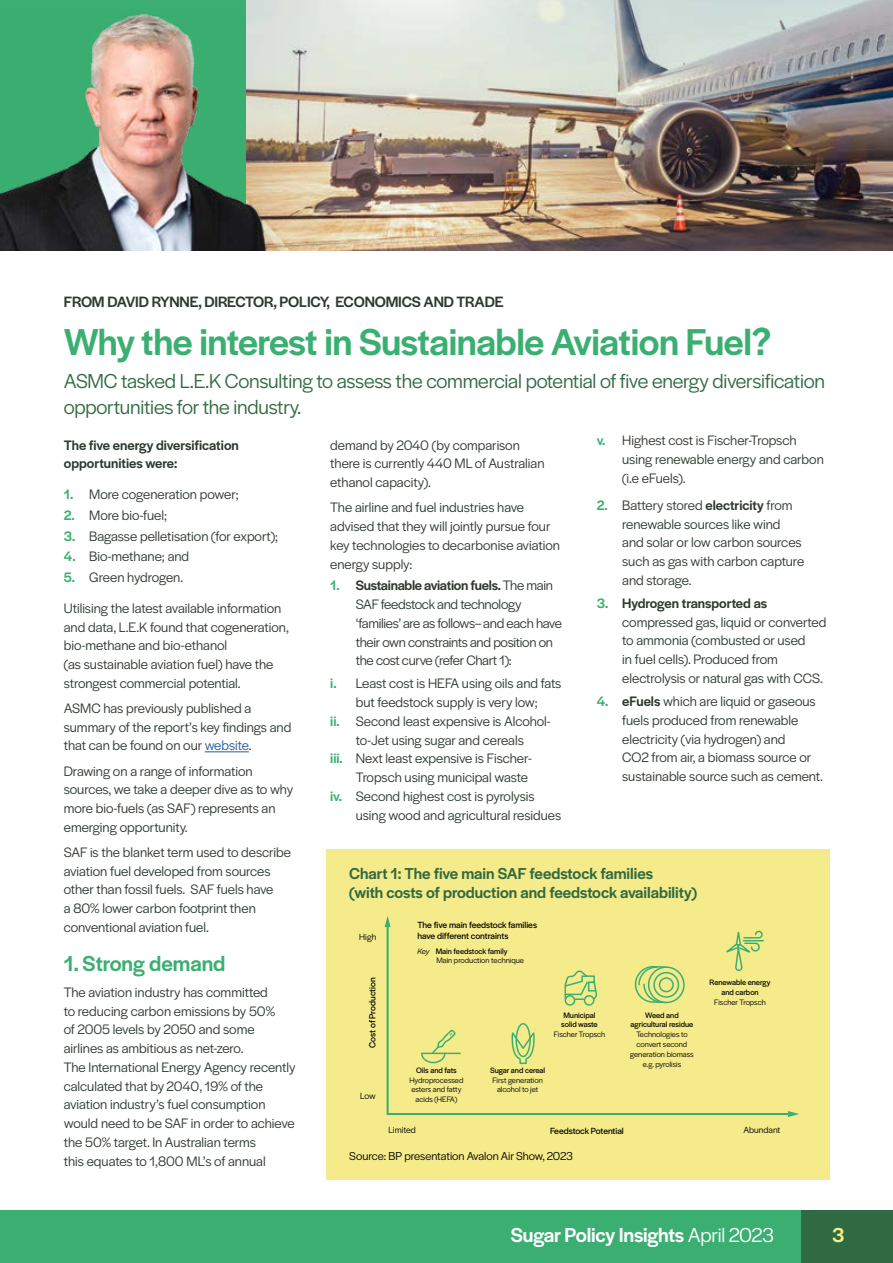
<style>
.page{position:relative;width:893px;height:1263px;background:#fff}
.page>*{position:absolute;margin:0;border:0;box-sizing:border-box;transform-origin:0 0}
.t1{font:500 39px "Halyard Display";letter-spacing:-.01em;color:#3baf72}
.t2{font:500 22.5px "Halyard Display";color:#3baf72}
.t3{font:21px/25.2px "Halyard Display";letter-spacing:-.01em;color:#306a42}
.t4{font:500 21px "Halyard Display";letter-spacing:-.01em;color:#fff}
.t5{font:500 21px "Halyard Display";color:#f6eb8a}
.t6{font:500 16.5px/18.8px "Halyard Display";color:#306a42}
.t7{font:500 15.6px "Halyard Display";letter-spacing:-.01em;color:#2e392f}
.t8{font:14.25px/18.8px "Halyard Display";color:#2e392f}
.t9{font:14.25px/18.8px "Halyard Display";letter-spacing:-.02em;color:#2e392f}
.t10{font:500 14.25px/18.8px "Halyard Display";color:#2e392f}
.t11{font:12px "Halyard Display";letter-spacing:-.005em;color:#000}
.t12{font:9.3px/11.2px "Halyard Display";color:#000}
.t13{font:9.3px "Halyard Display";color:#000}
.t14{font:8.1px/9.8px "Halyard Display";color:#000;text-align:center}
.t15{font:8.1px/9.8px "Halyard Display";color:#000;text-align:center}
.s1{font-weight:500;color:#3baf72}
.s2{color:#215e9e}
.s3{font-weight:500}
.s4{font-style:italic}
.s5{font-style:inherit}
.s6{font-weight:400}
</style>
<div class="page">
<div style="left:0;top:0;width:588px;height:251px;background:#3baf72"></div>
<img style="left:247px;top:0;width:646px;height:251px">
<div style="left:326px;top:849px;width:503px;height:330px;background:#f6eb8a"></div>
<hr style="left:205px;top:751px;width:44px;height:1px;background:#215e9e">
<div style="left:0;top:1210px;width:893px;height:53px;background:#3baf72"></div>
<div style="left:801px;top:1210px;width:92px;height:53px;background:#306a42"></div>
<img style="left:1px;top:11px;width:273px;height:240px">
<svg style="left:386px;top:927px;width:402px;height:189px"></svg>
<svg style="left:788px;top:1111px;width:11px;height:6px"></svg>
<svg style="left:385px;top:916px;width:6px;height:11px"></svg>
<p class="t7" style="left:64px;top:291px;width:441px">FROM DAVID RYNNE, DIRECTOR, POLICY, ECONOMICS AND TRADE</p>
<h1 class="t1" style="left:64px;top:314px;width:709px">Why the interest in Sustainable Aviation Fuel?</h1>
<h3 class="t3" style="left:64px;top:368px;width:763px">ASMC tasked L.E.K Consulting to assess the commercial potential of five energy diversification opportunities for the industry.</h3>
<p class="t10" style="left:64px;top:435px;width:177px">The five energy diversification opportunities were:</p>
<p class="t8" style="left:64px;top:484px;width:176px"><span class="s1">1.</span> More cogeneration power;</p>
<p class="t8" style="left:64px;top:505px;width:105px"><span class="s1">2.</span> More bio-fuel;</p>
<p class="t8" style="left:64px;top:526px;width:216px"><span class="s1">3.</span> Bagasse pelletisation (for export);</p>
<p class="t8" style="left:64px;top:546px;width:127px"><span class="s1">4.</span> Bio-methane; and</p>
<p class="t8" style="left:64px;top:561px;width:219px;line-height:30.5px"><span class="s1">5.</span> Green hydrogen.<br>Utilising the latest available information</p>
<p class="t8" style="left:64px;top:617px;width:227px">and data, L.E.K found that cogeneration, bio-methane and bio-ethanol<br>(as sustainable aviation fuel) have the strongest commercial potential.</p>
<p class="t8" style="left:64px;top:698px;width:229px">ASMC has previously published a summary of the report’s key findings and that can be found on our <span class="s2">website</span>.</p>
<p class="t8" style="left:64px;top:761px;width:231px">Drawing on a range of information sources, we take a deeper dive as to why more bio-fuels (as SAF) represents an emerging opportunity.</p>
<p class="t8" style="left:64px;top:842px;width:229px">SAF is the blanket term used to describe aviation fuel developed from sources other than fossil fuels. SAF fuels have<br>a 80% lower carbon footprint then conventional aviation fuel.</p>
<h2 class="t2" style="left:64px;top:947px;width:163px">1. Strong demand</h2>
<p class="t8" style="left:64px;top:982px;width:233px">The aviation industry has committed<br>to reducing carbon emissions by 50%<br>of 2005 levels by 2050 and some airlines as ambitious as net-zero.<br>The International Energy Agency recently calculated that by 2040, 19% of the aviation industry’s fuel consumption would need to be SAF in order to achieve the 50% target. In Australian terms<br>this equates to 1,800 ML’s of annual</p>
<p class="t8" style="left:330px;top:435px;width:216px">demand by 2040 (by comparison there is currently 440 ML of Australian ethanol capacity).</p>
<p class="t8" style="left:330px;top:497px;width:231px">The airline and fuel industries have advised that they will jointly pursue four key technologies to decarbonise aviation energy supply:</p>
<p class="t9" style="left:356px;top:575px;width:208px;text-indent:-26px"><span class="s1">1.</span> <span class="s3">Sustainable aviation fuels.</span> The main SAF feedstock and technology ‘families’ are as follows– and each have their own constraints and position on the cost curve (refer Chart 1):</p>
<p class="t8" style="left:330px;top:673px;width:233px"><span class="s1">i.</span> Least cost is HEFA using oils and fats</p>
<p class="t8" style="left:356px;top:692px;width:183px">but feedstock supply is very low;</p>
<p class="t8" style="left:330px;top:711px;width:222px"><span class="s1">ii.</span> Second least expensive is Alcohol-</p>
<p class="t8" style="left:356px;top:730px;width:170px">to-Jet using sugar and cereals</p>
<p class="t8" style="left:330px;top:748px;width:203px"><span class="s1">iii.</span> Next least expensive is Fischer-</p>
<p class="t8" style="left:356px;top:767px;width:174px">Tropsch using municipal waste</p>
<p class="t8" style="left:330px;top:786px;width:206px"><span class="s1">iv.</span> Second highest cost is pyrolysis</p>
<p class="t8" style="left:356px;top:805px;width:207px">using wood and agricultural residues</p>
<p class="t8" style="left:622px;top:430px;width:203px;text-indent:-26px"><span class="s1">v.</span> Highest cost is Fischer-Tropsch using renewable energy and carbon (i.e eFuels).</p>
<p class="t8" style="left:622px;top:495px;width:183px;text-indent:-26px"><span class="s1">2.</span> Battery stored <span class="s3">electricity</span> from renewable sources like wind and solar or low carbon sources such as gas with carbon capture and storage.</p>
<p class="t8" style="left:622px;top:593px;width:206px;text-indent:-26px"><span class="s1">3.</span> <span class="s3">Hydrogen transported as </span>compressed gas, liquid or converted to ammonia (combusted or used<br>in fuel cells). Produced from electrolysis or natural gas with CCS.</p>
<p class="t8" style="left:622px;top:691px;width:202px;text-indent:-26px"><span class="s1">4.</span> <span class="s3">eFuels</span> which are liquid or gaseous fuels produced from renewable electricity (via hydrogen) and<br>CO2 from air, a biomass source or sustainable source such as cement.</p>
<p class="t6" style="left:349px;top:863px;width:349px">Chart 1: The five main SAF feedstock families<br>(with costs of production and feedstock availability)</p>
<p class="t13" style="left:359px;top:931px;width:19px">High</p>
<p class="t12" style="left:366px;top:1048px;width:72px;rotate:-90deg">Cost of Production</p>
<p class="t13" style="left:360px;top:1089px;width:17px">Low</p>
<p class="t12" style="left:417px;top:918px;width:121px">The five main feedstock families have different contraints</p>
<p class="t14" style="left:436px;top:946px;width:89px;text-align:left;text-indent:-19px"><span class="s4">Key</span> <span class="s5">Main feedstock family<br></span>Main production technique</p>
<p class="t15" style="left:416px;top:1065px;width:42px">Oils and fats</p>
<p class="t14" style="left:409px;top:1074px;width:56px">Hydroprocessed esters and fatty acids (HEFA)</p>
<p class="t15" style="left:561px;top:1010px;width:38px;text-align:left">Municipal solid waste</p>
<p class="t14" style="left:554px;top:1029px;width:53px">Fischer Tropsch</p>
<p class="t15" style="left:490px;top:1065px;width:57px">Sugar and cereal</p>
<p class="t14" style="left:492px;top:1074px;width:52px">First generation alcohol to jet</p>
<p class="t15" style="left:631px;top:1010px;width:64px">Weed and agricultural residue</p>
<p class="t14" style="left:630px;top:1029px;width:65px">Technologies to convert second generation biomass e.g. pyrolisis</p>
<p class="t15" style="left:710px;top:977px;width:62px">Renewable energy and carbon</p>
<p class="t14" style="left:714px;top:997px;width:53px">Fischer Tropsch</p>
<p class="t13" style="left:388px;top:1123px;width:29px">Limited</p>
<p class="t13" style="left:744px;top:1123px;width:38px">Abundant</p>
<p class="t12" style="left:550px;top:1124px;width:75px">Feedstock Potential</p>
<p class="t11" style="left:349px;top:1148px;width:225px">Source: BP presentation Avalon Air Show, 2023</p>
<h3 class="t4" style="left:511px;top:1220px;width:264px">Sugar Policy Insights <span class="s6">April 2023</span></h3>
<h3 class="t5" style="left:832px;top:1220px;width:14px">3</h3>
</div>
